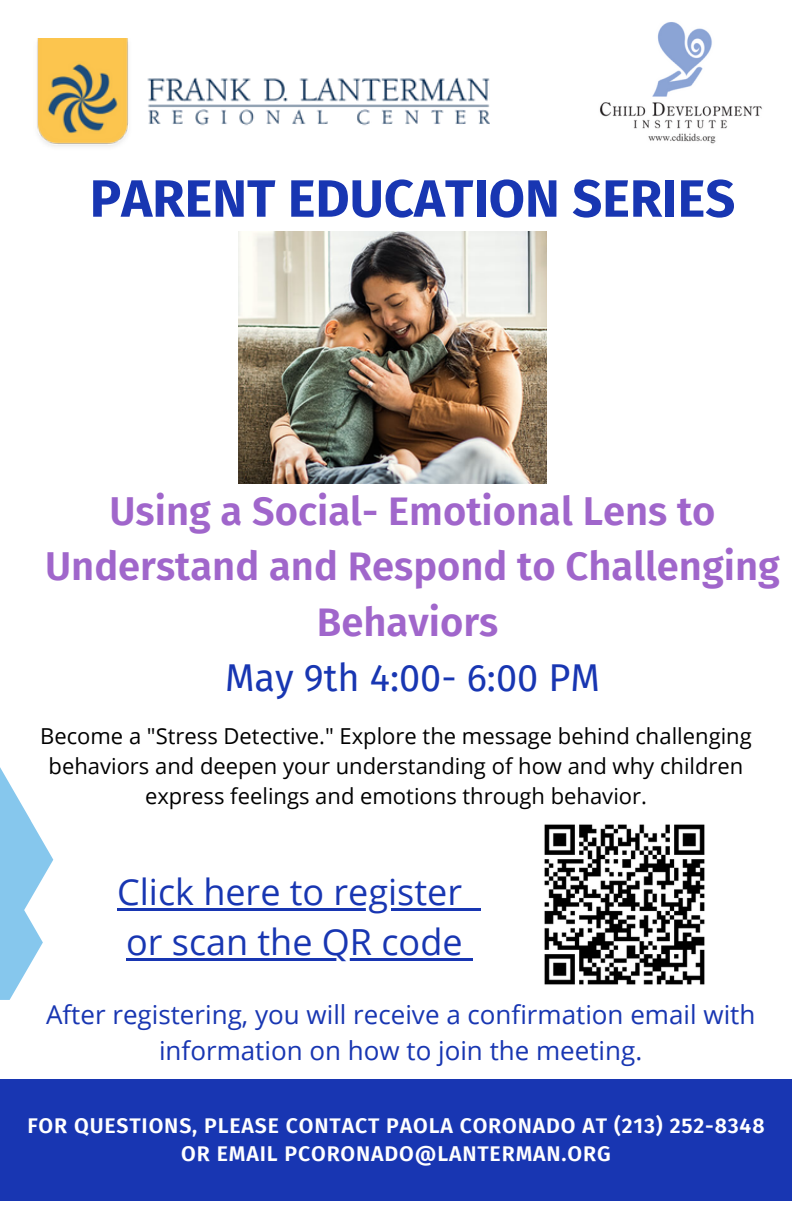
<style>
.page{position:relative;width:792px;height:1224px;background:#fff}
.page>*{position:absolute;margin:0;border:0;box-sizing:border-box;transform-origin:0 0}
.t1{font:700 52.4px "Fira Sans";color:#1836b2}
.t2{font:600 40px/55.6px "Fira Sans";color:#a066cb;text-align:center}
.t3{font:38px "Fira Sans";color:#1836b2}
.t4{font:36px/49.6px "Open Sans";color:#1836b2}
.t5{font:26px/36px "Open Sans";color:#1836b2;text-align:center}
.t6{font:22px/30px "Open Sans";color:#000;text-align:center}
.t7{font:600 21.2px/28.4px "Fira Sans";letter-spacing:.04em;color:#fff;text-align:center}
</style>
<div class="page">
<svg style="left:0;top:767px;width:53px;height:233px"></svg>
<div style="left:0;top:1080px;width:792px;height:121px;background:#1836b2"></div>
<img style="left:37px;top:38px;width:452px;height:109px">
<img style="left:600px;top:22px;width:162px;height:122px">
<img style="left:239px;top:231px;width:307px;height:252px">
<img style="left:544px;top:824px;width:161px;height:161px">
<hr style="left:117px;top:908px;width:345px;height:3px;background:#1836b2">
<hr style="left:462px;top:908px;width:19px;height:3px;background:#1836b2">
<hr style="left:126px;top:958px;width:337px;height:3px;background:#1836b2">
<svg style="left:463px;top:958px;width:9px;height:3px"></svg>
<h1 class="t1" style="left:90px;top:168px;width:647px">PARENT EDUCATION SERIES</h1>
<h2 class="t2" style="left:45px;top:484px;width:736px">Using a Social- Emotional Lens to<br>Understand and Respond to Challenging<br>Behaviors</h2>
<h3 class="t3" style="left:225px;top:656px;width:376px">May 9th 4:00- 6:00 PM</h3>
<p class="t6" style="left:40px;top:720px;width:713px">Become a "Stress Detective." Explore the message behind challenging behaviors and deepen your understanding of how and why children express feelings and emotions through behavior.</p>
<h3 class="t4" style="left:117px;top:867px;width:347px">Click here to register or scan the QR code</h3>
<p class="t5" style="left:46px;top:996px;width:711px">After registering, you will receive a confirmation email with information on how to join the meeting.</p>
<p class="t7" style="left:27px;top:1111px;width:739px">FOR QUESTIONS, PLEASE CONTACT PAOLA CORONADO AT (213) 252-8348<br>OR EMAIL PCORONADO@LANTERMAN.ORG</p>
</div>
